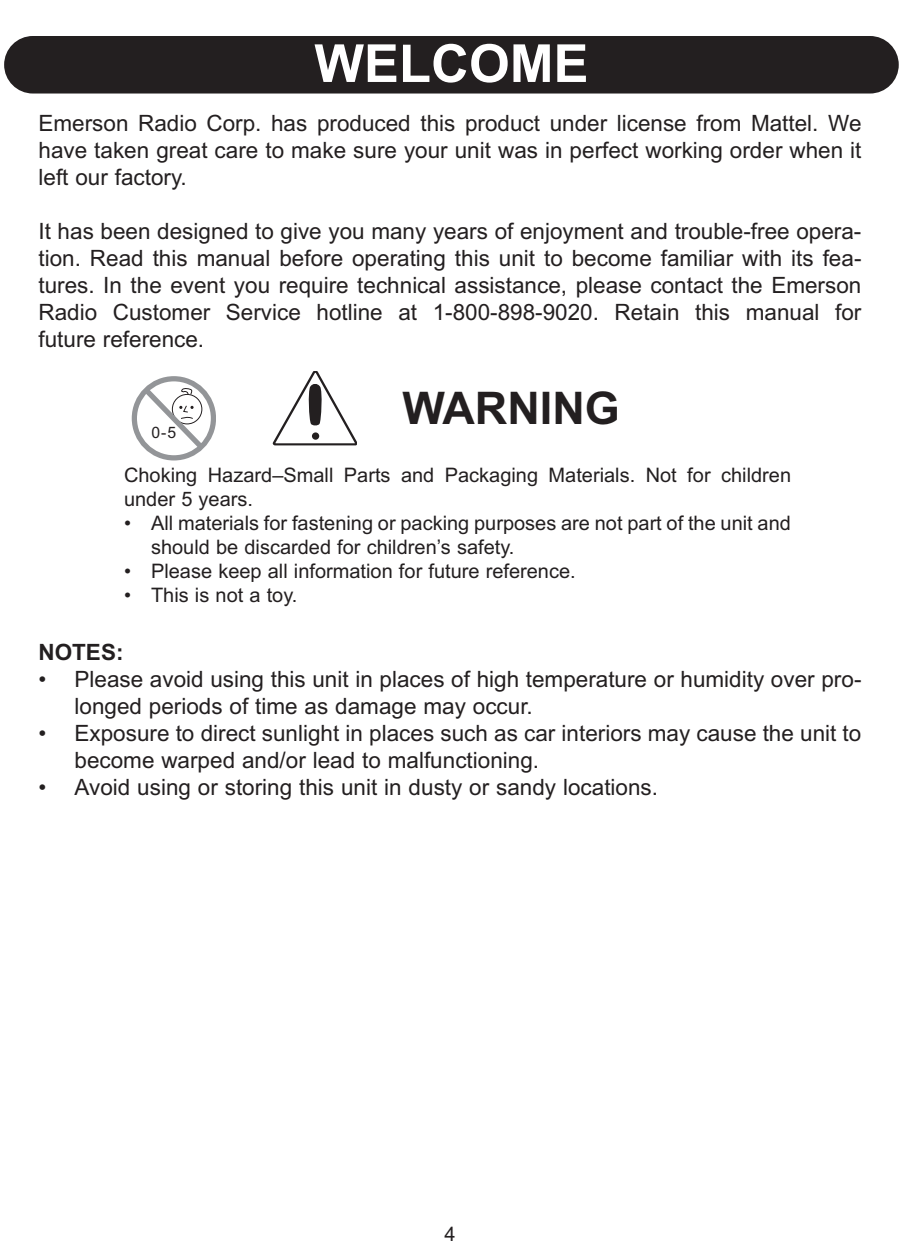
<style>
.page{position:relative;width:900px;height:1260px;background:#fff}
.page>*{position:absolute;margin:0;border:0;box-sizing:border-box;transform-origin:0 0}
.t1{font:700 52.5px "Arial";color:#fff}
.t2{font:700 45px "Arial";color:#231f20}
.t3{font:22.5px/27px "Arial";color:#231f20;text-align:justify}
.t4{font:700 22.5px "Arial";color:#231f20}
.t5{font:20px/24px "Arial";color:#231f20}
.t6{font:15.75px "Arial";color:#231f20}
</style>
<div class="page">
<div style="left:4px;top:36px;width:895px;height:58px;background:#231f20;border-radius:29px"></div>
<svg style="left:273px;top:371px;width:84px;height:74px"></svg>
<div style="left:312px;top:432px;width:7px;height:8px;background:#231f20;border-radius:50%"></div>
<div style="left:132px;top:376px;width:84px;height:84px;border:5px solid #939598;border-radius:50%"></div>
<svg style="left:139px;top:383px;width:69px;height:71px"></svg>
<h1 class="t1" style="left:314px;top:33px;width:276px">WELCOME</h1>
<p class="t3" style="left:38px;top:110px;width:825px">Emerson Radio Corp. has produced this product under license from Mattel. We have taken great care to make sure your unit was in perfect working order when it left our factory.</p>
<p class="t3" style="left:38px;top:218px;width:825px">It has been designed to give you many years of enjoyment and trouble-free opera&shy;tion. Read this manual before operating this unit to become familiar with its fea&shy;tures. In the event you require technical assistance, please contact the Emerson Radio Customer Service hotline at 1-800-898-9020. Retain this manual for future reference.</p>
<p class="t6" style="left:152px;top:424px;width:26px">0-5</p>
<h2 class="t2" style="left:402px;top:382px;width:219px">WARNING</h2>
<p class="t5" style="left:124px;top:463px;width:669px">Choking Hazard–Small Parts and Packaging Materials. Not for children under 5 years.</p>
<p class="t5" style="left:151px;top:511px;width:641px;text-indent:-27px">• All materials for fastening or packing purposes are not part of the unit and should be discarded for children’s safety.</p>
<p class="t5" style="left:124px;top:559px;width:453px">• Please keep all information for future reference.</p>
<p class="t5" style="left:124px;top:583px;width:175px">• This is not a toy.</p>
<p class="t4" style="left:38px;top:639px;width:87px">NOTES:</p>
<p class="t3" style="left:74px;top:666px;width:789px;text-indent:-36px">• Please avoid using this unit in places of high temperature or humidity over pro&shy;longed periods of time as damage may occur.</p>
<p class="t3" style="left:74px;top:720px;width:788px;text-indent:-36px">• Exposure to direct sunlight in places such as car interiors may cause the unit to become warped and/or lead to malfunctioning.</p>
<p class="t3" style="left:38px;top:774px;width:621px">• Avoid using or storing this unit in dusty or sandy locations.</p>
<p class="t5" style="left:444px;top:1222px;width:13px">4</p>
</div>
